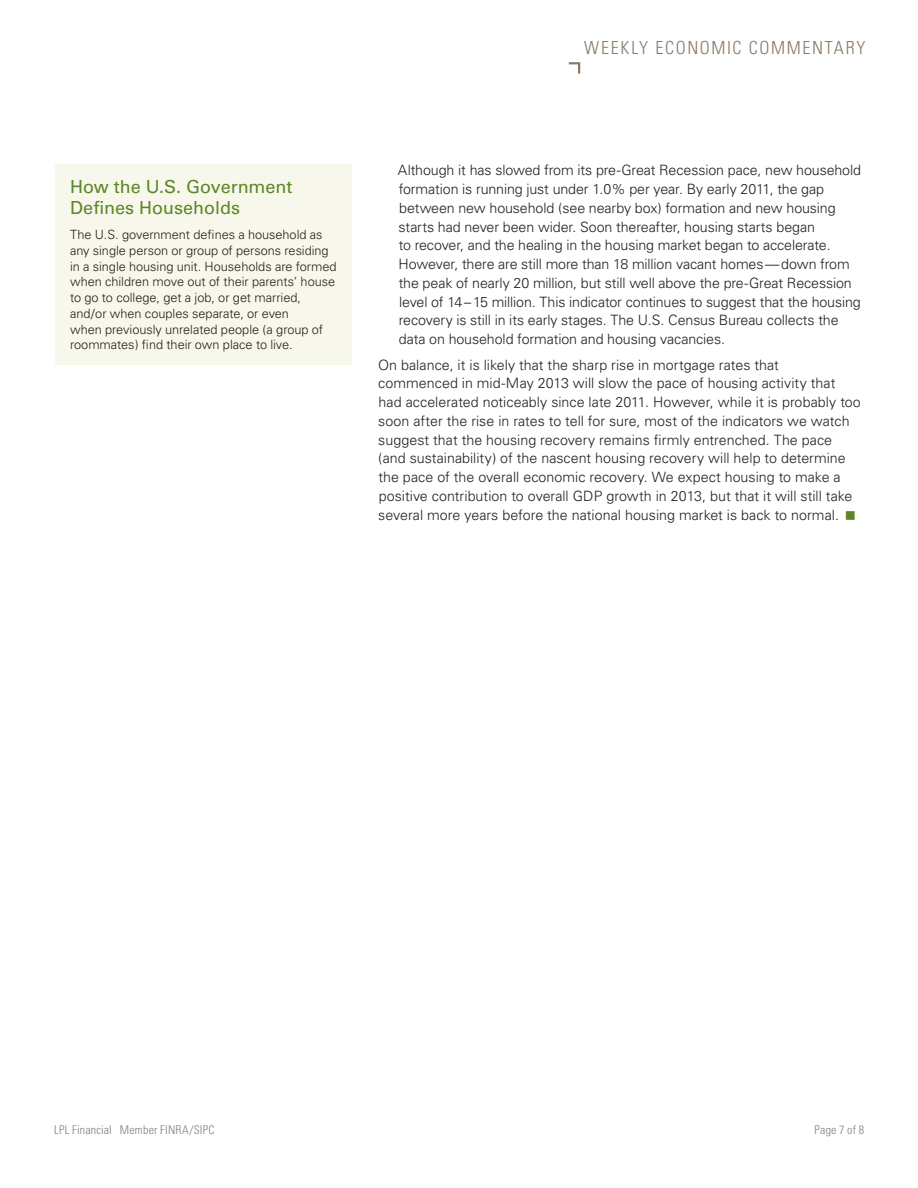
<style>
.page{position:relative;width:918px;height:1188px;background:#fff}
.page>*{position:absolute;margin:0;border:0;box-sizing:border-box;transform-origin:0 0}
.Subhead{font:18px/21px "Univers";color:#5c8727}
.t1{font:300 condensed 18px "Univers";letter-spacing:.095em;color:#8a7966}
.Body_Copy{font:300 14.25px/18.8px "Univers";letter-spacing:-.005em;color:#231f20}
.Sidebar_-_Body_Copy{font:300 12.75px/15.8px "Univers";letter-spacing:-.005em;color:#231f20}
.t2{font:300 condensed 12px "Univers";letter-spacing:.015em;color:#808083}
.s1{color:#5c8727}
</style>
<div class="page">
<svg style="left:568px;top:62px;width:13px;height:12px"></svg>
<div style="left:55px;top:164px;width:297px;height:200px;background:#f8f7eb"></div>
<p class="t1" style="left:584px;top:37px;width:283px">WEEKLY ECONOMIC COMMENTARY</p>
<p class="Subhead" style="left:70px;top:176px;width:224px">How the U.S. Government<br>Defines Households</p>
<p class="Sidebar_-_Body_Copy" style="left:70px;top:227px;width:268px">The U.S. government defines a household as any single person or group of persons residing in a single housing unit. Households are formed when children move out of their parents’ house to go to college, get a job, or get married, and/or when couples separate, or even<br>when previously unrelated people (a group of roommates) find their own place to live.</p>
<p class="Body_Copy" style="left:398px;top:161px;width:465px">Although it has slowed from its pre-Great Recession pace, new household formation is running just under 1.0% per year. By early 2011, the gap between new household (see nearby box) formation and new housing starts had never been wider. Soon thereafter, housing starts began<br>to recover, and the healing in the housing market began to accelerate.<br>However, there are still more than 18 million vacant homes—down from the peak of nearly 20 million, but still well above the pre-Great Recession level of 14–15 million. This indicator continues to suggest that the housing recovery is still in its early stages. The U.S. Census Bureau collects the data on household formation and housing vacancies.</p>
<p class="Body_Copy" style="left:378px;top:355px;width:484px">On balance, it is likely that the sharp rise in mortgage rates that commenced in mid-May 2013 will slow the pace of housing activity that had accelerated noticeably since late 2011. However, while it is probably too soon after the rise in rates to tell for sure, most of the indicators we watch suggest that the housing recovery remains firmly entrenched. The pace (and sustainability) of the nascent housing recovery will help to determine the pace of the overall economic recovery. We expect housing to make a positive contribution to overall GDP growth in 2013, but that it will still take several more years before the national housing market is back to normal. <span class="s1">■</span></p>
<p class="t2" style="left:54px;top:1122px;width:162px">LPL Financial Member FINRA/SIPC</p>
<p class="t2" style="left:815px;top:1122px;width:51px">Page 7 of 8</p>
</div>
